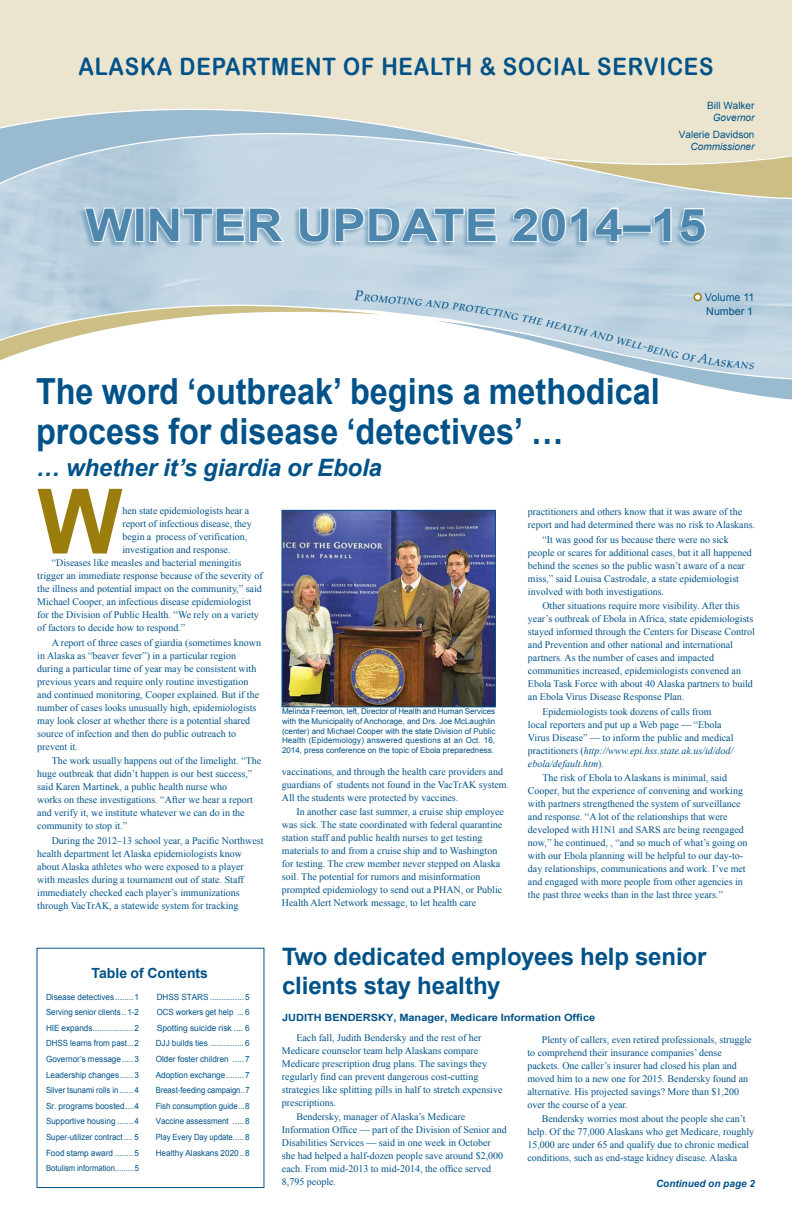
<style>
.page{position:relative;width:792px;height:1224px;background:#fff}
.page>*{position:absolute;margin:0;border:0;box-sizing:border-box;transform-origin:0 0}
.t1{font:700 90.3px "Arial";color:#9b7d0d}
.t2{font:700 45px "Arial";color:#4d86ac;scale:1.11 1}
.t3{font:700 36px/40px "Arial";color:#005288;scale:.9 1}
.t4{font:700 24px/28.9px "Arial";letter-spacing:-.005em;color:#005288}
.t5{font:24px "Arial Rounded MT Bold";letter-spacing:.04em;color:#005288;scale:.9 1}
.t6{font:italic 700 24px "Arial";letter-spacing:-.005em;color:#005288}
.t7{font:italic 14px "Palatino Linotype";color:#005288}
.t8{font:700 14px "Arial";color:#005288}
.t9{font:10.7px/14.3px "Arial";color:#005288}
.t10{font:10px/13px "Times New Roman";color:#005288}
.t11{font:700 10px "Arial";color:#005288;scale:1.1 1}
.t12{font:10px "Arial";color:#005288}
.t13{font:italic 10px "Arial";color:#005288}
.t14{font:italic 700 10px "Arial";color:#005288}
.t15{font:8.5px/15.6px "Arial";color:#005288;text-align:justify;scale:.96 1}
.t16{font:8px/9.6px "Arial";color:#005288;text-align:justify}
.s1{font-style:italic}
</style>
<div class="page">
<div style="left:0;top:0;width:792px;height:41px;background:#ebe5cf"></div>
<svg style="left:0;top:41px;width:792px;height:186px;background:#d5dad3"></svg>
<div style="left:78px;top:208px;width:628px;height:41px;background:#005288;opacity:.3"></div>
<svg style="left:83px;top:207px;width:52px;height:36px"></svg>
<div style="left:135px;top:208px;width:9px;height:34px;border:2px solid #fff"></div>
<svg style="left:148px;top:206px;width:138px;height:38px"></svg>
<svg style="left:298px;top:206px;width:200px;height:38px"></svg>
<svg style="left:511px;top:207px;width:113px;height:36px"></svg>
<div style="left:622px;top:226px;width:30px;height:7px;border:2px solid #fff"></div>
<svg style="left:653px;top:207px;width:20px;height:36px"></svg>
<svg style="left:679px;top:207px;width:28px;height:36px"></svg>
<img style="left:284px;top:512px;width:210px;height:193px">
<div style="left:282px;top:510px;width:214px;height:197px;border:1px solid #005288"></div>
<svg style="left:0;top:291px;width:792px;height:109px"></svg>
<h3 class="t5" style="left:78px;top:52px;width:707px">ALASKA DEPARTMENT OF HEALTH &amp; SOCIAL SERVICES</h3>
<p class="t12" style="left:707px;top:99px;width:49px">Bill Walker</p>
<p class="t13" style="left:713px;top:111px;width:43px">Governor</p>
<p class="t12" style="left:679px;top:128px;width:77px">Valerie Davidson</p>
<p class="t13" style="left:691px;top:140px;width:65px">Commissioner</p>
<h2 class="t2" style="left:86px;top:195px;width:561px">WINTER UPDATE 2014–15</h2>
<h3 class="t7" style="left:514px;top:304px;width:34px;rotate:12deg">g the</h3>
<h3 class="t7" style="left:549px;top:312px;width:35px;rotate:13deg">healt</h3>
<h3 class="t7" style="left:582px;top:319px;width:56px;rotate:14deg">h and we</h3>
<h3 class="t7" style="left:635px;top:333px;width:24px;rotate:15deg">ll-b</h3>
<h3 class="t3" style="left:36px;top:373px;width:695px">The word ‘outbreak’ begins a methodical process for disease ‘detectives’ …</h3>
<h3 class="t6" style="left:36px;top:451px;width:347px">… whether it’s giardia or Ebola</h3>
<p class="t9" style="left:705px;top:290px;width:51px">Volume 11<br>Number 1</p>
<h1 class="t1" style="left:37px;top:462px;width:87px">W</h1>
<p class="t10" style="left:122px;top:504px;width:128px">hen state epidemiologists hear a</p>
<p class="t10" style="left:122px;top:517px;width:131px">report of infectious disease, they</p>
<p class="t10" style="left:122px;top:530px;width:126px">begin a process of verification,</p>
<p class="t10" style="left:122px;top:543px;width:110px">investigation and response.</p>
<p class="t10" style="left:52px;top:556px;width:191px">“Diseases like measles and bacterial meningitis</p>
<p class="t10" style="left:37px;top:569px;width:227px">trigger an immediate response because of the severity of</p>
<p class="t10" style="left:37px;top:582px;width:226px">the illness and potential impact on the community,” said</p>
<p class="t10" style="left:37px;top:595px;width:216px">Michael Cooper, an infectious disease epidemiologist</p>
<p class="t10" style="left:37px;top:608px;width:223px">for the Division of Public Health. “We rely on a variety</p>
<p class="t10" style="left:37px;top:621px;width:150px">of factors to decide how to respond.”</p>
<p class="t10" style="left:37px;top:636px;width:225px;text-indent:14px">A report of three cases of giardia (sometimes known in Alaska as “beaver fever”) in a particular region during a particular time of year may be consistent with previous years and require only routine investigation and continued monitoring, Cooper explained. But if the number of cases looks unusually high, epidemiologists may look closer at whether there is a potential shared source of infection and then do public outreach to prevent it.</p>
<p class="t10" style="left:37px;top:754px;width:226px;text-indent:14px">The work usually happens out of the limelight. “The huge outbreak that didn’t happen is our best success,” said Karen Martinek, a public health nurse who<br>works on these investigations. “After we hear a report and verify it, we institute whatever we can do in the community to stop it.”</p>
<p class="t10" style="left:37px;top:834px;width:228px;text-indent:14px">During the 2012–13 school year, a Pacific Northwest health department let Alaska epidemiologists know about Alaska athletes who were exposed to a player with measles during a tournament out of state. Staff immediately checked each player’s immunizations through VacTrAK, a statewide system for tracking</p>
<h3 class="t8" style="left:92px;top:963px;width:118px">Table of Contents</h3>
<p class="t15" style="left:46px;top:989px;width:98px">Disease detectives........1<br>Serving senior clients .. 1-2<br>HIE expands..................2<br>DHSS learns from past...2<br>Governor’s message.....3<br>Leadership changes......3<br>Silver tsunami rolls in ......4<br>Sr. programs boosted....4<br>Supportive housing .......4<br>Super-utilizer contract .... 5<br>Food stamp award ........5<br>Botulism information.........5</p>
<p class="t15" style="left:156px;top:989px;width:99px">DHSS STARS ...............5<br>OCS workers get help ...6<br>Spotting suicide risk .... 6<br>DJJ builds ties ...............6<br>Older foster children .....7<br>Adoption exchange........7<br>Breast-feeding campaign..7<br>Fish consumption guide...8<br>Vaccine assessment .....8<br>Play Every Day update.....8<br>Healthy Alaskans 2020..8</p>
<p class="t16" style="left:282px;top:707px;width:215px">Melinda Freemon, left, Director of Health and Human Services with the Municipality of Anchorage, and Drs. Joe McLaughlin (center) and Michael Cooper with the state Division of Public Health (Epidemiology) answered questions at an Oct. 16, 2014, press conference on the topic of Ebola preparedness.</p>
<p class="t10" style="left:282px;top:765px;width:229px">vaccinations, and through the health care providers and guardians of students not found in the VacTrAK system.<br>All the students were protected by vaccines.</p>
<p class="t10" style="left:282px;top:805px;width:223px;text-indent:14px">In another case last summer, a cruise ship employee was sick. The state coordinated with federal quarantine station staff and public health nurses to get testing materials to and from a cruise ship and to Washington for testing. The crew member never stepped on Alaska soil. The potential for rumors and misinformation prompted epidemiology to send out a PHAN, or Public Health Alert Network message, to let health care</p>
<p class="t10" style="left:528px;top:505px;width:229px">practitioners and others know that it was aware of the report and had determined there was no risk to Alaskans.</p>
<p class="t10" style="left:528px;top:533px;width:225px;text-indent:14px">“It was good for us because there were no sick people or scares for additional cases, but it all happened behind the scenes so the public wasn’t aware of a near miss,” said Louisa Castrodale, a state epidemiologist involved with both investigations.</p>
<p class="t10" style="left:528px;top:599px;width:228px;text-indent:14px">Other situations require more visibility. After this year’s outbreak of Ebola in Africa, state epidemiologists stayed informed through the Centers for Disease Control and Prevention and other national and international partners. As the number of cases and impacted communities increased, epidemiologists convened an Ebola Task Force with about 40 Alaska partners to build an Ebola Virus Disease Response Plan.</p>
<p class="t10" style="left:528px;top:705px;width:207px;text-indent:14px">Epidemiologists took dozens of calls from local reporters and put up a Web page — “Ebola Virus Disease” — to inform the public and medical practitioners (<span class="s1">http://www.epi.hss.state.ak.us/id/dod/ ebola/default.htm</span>).</p>
<p class="t10" style="left:528px;top:771px;width:221px;text-indent:14px">The risk of Ebola to Alaskans is minimal, said Cooper, but the experience of convening and working with partners strengthened the system of surveillance and response. “A lot of the relationships that were developed with H1N1 and SARS are being reengaged now,” he continued, , “and so much of what’s going on with our Ebola planning will be helpful to our day-to&shy;day relationships, communications and work. I’ve met and engaged with more people from other agencies in the past three weeks than in the last three years.”</p>
<h3 class="t4" style="left:282px;top:943px;width:426px">Two dedicated employees help senior clients stay healthy</h3>
<p class="t11" style="left:282px;top:1011px;width:286px">JUDITH BENDERSKY, Manager, Medicare Information Office</p>
<p class="t10" style="left:282px;top:1031px;width:222px;text-indent:14px">Each fall, Judith Bendersky and the rest of her Medicare counselor team help Alaskans compare Medicare prescription drug plans. The savings they regularly find can prevent dangerous cost-cutting strategies like splitting pills in half to stretch expensive prescriptions.</p>
<p class="t10" style="left:282px;top:1110px;width:226px;text-indent:14px">Bendersky, manager of Alaska’s Medicare Information Office — part of the Division of Senior and Disabilities Services — said in one week in October she had helped a half-dozen people save around $2,000 each. From mid-2013 to mid-2014, the office served 8,795 people.</p>
<p class="t10" style="left:527px;top:1033px;width:226px;text-indent:14px">Plenty of callers, even retired professionals, struggle to comprehend their insurance companies’ dense packets. One caller’s insurer had closed his plan and moved him to a new one for 2015. Bendersky found an alternative. His projected savings? More than $1,200 over the course of a year.</p>
<p class="t10" style="left:527px;top:1112px;width:228px;text-indent:14px">Bendersky worries most about the people she can’t help. Of the 77,000 Alaskans who get Medicare, roughly 15,000 are under 65 and qualify due to chronic medical conditions, such as end-stage kidney disease. Alaska</p>
<p class="t14" style="left:656px;top:1177px;width:100px">Continued on page 2</p>
</div>
